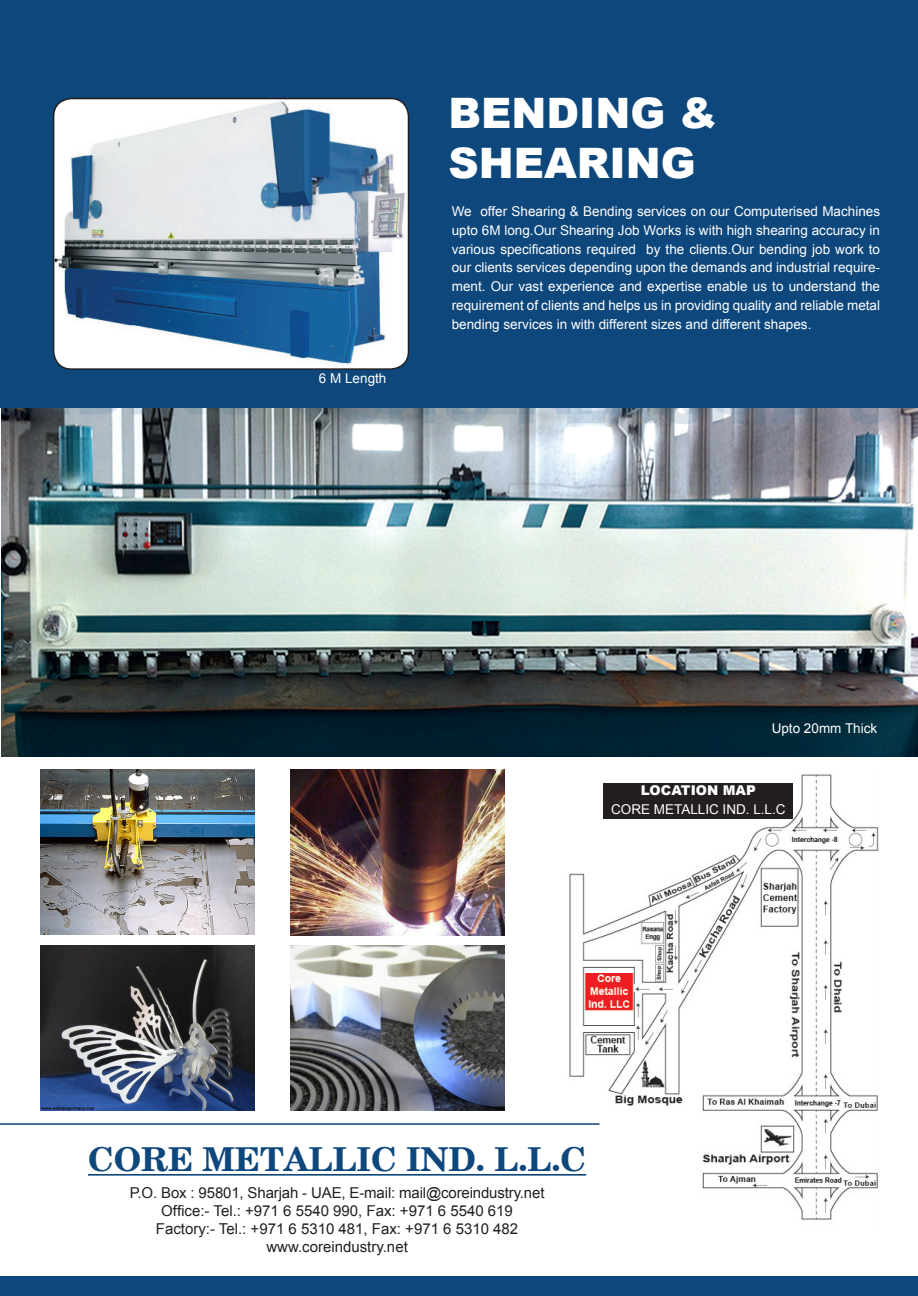
<style>
.page{position:relative;width:918px;height:1296px;background:#fff}
.page>*{position:absolute;margin:0;border:0;box-sizing:border-box;transform-origin:0 0}
.t1{font:900 42px "Arial";color:#fff}
.t2{font:700 33px "New Century Schlbk";color:#0d477c}
.t3{font:15px "Arial";color:#231f20}
.t4{font:13.5px/18.8px "Arial";color:#fff;text-align:justify}
.t5{font:900 13.5px "Arial";color:#fff}
</style>
<div class="page">
<div style="left:0;top:0;width:918px;height:756px;background:#0d477c"></div>
<img style="left:569px;top:774px;width:310px;height:446px">
<img style="left:54px;top:99px;width:355px;height:270px">
<div style="left:53px;top:98px;width:356px;height:272px;border:2px solid #231f20;border-radius:18px"></div>
<img style="left:1px;top:408px;width:917px;height:349px">
<div style="left:603px;top:783px;width:190px;height:36px;background:#231f20"></div>
<img style="left:40px;top:769px;width:214px;height:165px">
<img style="left:291px;top:769px;width:214px;height:166px">
<hr style="left:88px;top:1174px;width:498px;height:2px;background:#0d477c">
<div style="left:0;top:1277px;width:918px;height:19px;background:#0d477c"></div>
<img style="left:40px;top:945px;width:214px;height:165px">
<img style="left:291px;top:945px;width:214px;height:165px">
<hr style="left:0;top:1123px;width:600px;height:2px;background:#0d477c">
<p class="t1" style="left:449px;top:82px;width:270px">BENDING &amp;</p>
<p class="t1" style="left:449px;top:133px;width:249px">SHEARING</p>
<p class="t4" style="left:319px;top:369px;width:69px">6 M Length</p>
<p class="t4" style="left:452px;top:202px;width:430px">We offer Shearing &amp; Bending services on our Computerised Machines upto 6M long.Our Shearing Job Works is with high shearing accuracy in various specifications required by the clients.Our bending job work to our clients services depending upon the demands and industrial require&shy;ment. Our vast experience and expertise enable us to understand the requirement of clients and helps us in providing quality and reliable metal bending services in with different sizes and different shapes.</p>
<p class="t4" style="left:772px;top:719px;width:107px">Upto 20mm Thick</p>
<p class="t5" style="left:641px;top:781px;width:117px">LOCATION MAP</p>
<p class="t4" style="left:611px;top:800px;width:176px">CORE METALLIC IND. L.L.C</p>
<p class="t2" style="left:88px;top:1139px;width:500px">CORE METALLIC IND. L.L.C</p>
<p class="t3" style="left:130px;top:1183px;width:416px">P.O. Box : 95801, Sharjah - UAE, E-mail: mail@coreindustry.net</p>
<p class="t3" style="left:161px;top:1201px;width:353px">Office:- Tel.: +971 6 5540 990, Fax: +971 6 5540 619</p>
<p class="t3" style="left:156px;top:1219px;width:364px">Factory:- Tel.: +971 6 5310 481, Fax: +971 6 5310 482</p>
<p class="t3" style="left:266px;top:1237px;width:143px">www.coreindustry.net</p>
</div>
